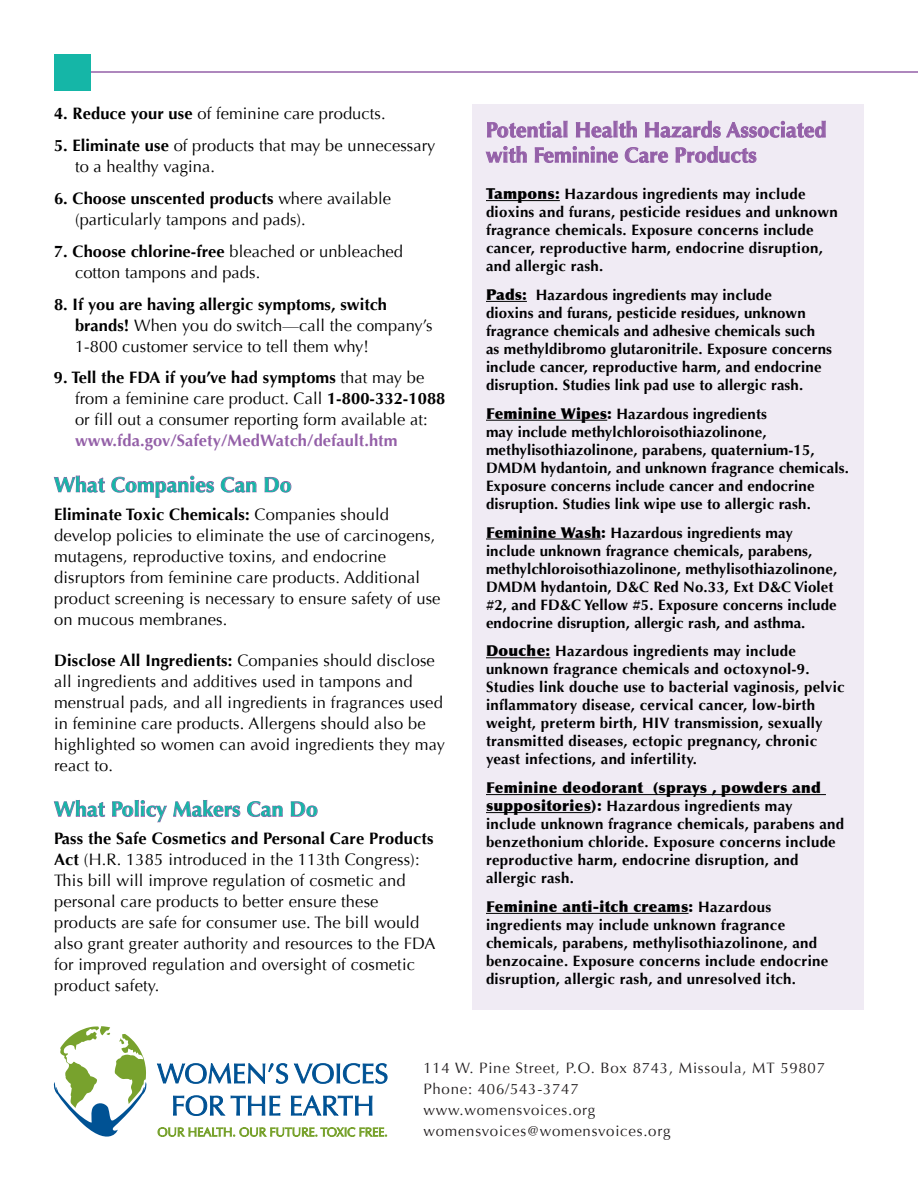
<style>
.page{position:relative;width:918px;height:1188px;background:#fff}
.page>*{position:absolute;margin:0;border:0;box-sizing:border-box;transform-origin:0 0}
.t1{font:700 21px/25.2px "Optima";letter-spacing:.01em;color:#9460a8}
.t2{font:700 21px "Optima";letter-spacing:.01em;color:#15b6a7}
.t3{font:16.5px/21px "Optima";letter-spacing:.01em;color:#000001}
.t4{font:700 16.5px "Optima";letter-spacing:.005em;color:#9460a8}
.t5{font:700 15px/18px "Optima";letter-spacing:.01em;color:#000001}
.t6{font:15px/21px "Optima";letter-spacing:.05em;color:#231f20}
.s1{font-weight:700}
.s2{font-weight:900}
</style>
<div class="page">
<hr style="left:89px;top:71px;width:829px;height:2px;background:#9460a8">
<div style="left:54px;top:54px;width:37px;height:37px;background:#15b6a7"></div>
<svg style="left:157px;top:1063px;width:131px;height:21px"></svg>
<svg style="left:294px;top:1063px;width:93px;height:21px"></svg>
<svg style="left:173px;top:1096px;width:52px;height:20px"></svg>
<svg style="left:231px;top:1096px;width:49px;height:19px"></svg>
<svg style="left:291px;top:1096px;width:81px;height:19px"></svg>
<svg style="left:158px;top:1127px;width:229px;height:10px"></svg>
<svg style="left:54px;top:1026px;width:93px;height:111px"></svg>
<svg style="left:54px;top:475px;width:51px;height:18px"></svg>
<svg style="left:111px;top:475px;width:146px;height:23px"></svg>
<svg style="left:264px;top:477px;width:28px;height:16px"></svg>
<svg style="left:54px;top:800px;width:51px;height:17px"></svg>
<svg style="left:112px;top:800px;width:55px;height:23px"></svg>
<svg style="left:173px;top:800px;width:68px;height:17px"></svg>
<svg style="left:247px;top:801px;width:36px;height:16px"></svg>
<svg style="left:291px;top:801px;width:27px;height:16px"></svg>
<div style="left:472px;top:104px;width:392px;height:906px;background:#f0ebf4"></div>
<hr style="left:486px;top:200px;width:74px;height:1px;background:#000001">
<hr style="left:486px;top:301px;width:41px;height:1px;background:#000001">
<hr style="left:486px;top:420px;width:121px;height:1px;background:#000001">
<hr style="left:486px;top:539px;width:115px;height:1px;background:#000001">
<hr style="left:486px;top:657px;width:64px;height:1px;background:#000001">
<hr style="left:486px;top:794px;width:340px;height:1px;background:#000001">
<hr style="left:486px;top:812px;width:105px;height:1px;background:#000001">
<hr style="left:486px;top:913px;width:203px;height:1px;background:#000001">
<svg style="left:487px;top:120px;width:81px;height:18px"></svg>
<svg style="left:576px;top:120px;width:61px;height:18px"></svg>
<svg style="left:645px;top:120px;width:181px;height:18px"></svg>
<svg style="left:485px;top:146px;width:42px;height:17px"></svg>
<svg style="left:535px;top:146px;width:83px;height:17px"></svg>
<svg style="left:624px;top:147px;width:44px;height:16px"></svg>
<svg style="left:675px;top:146px;width:82px;height:17px"></svg>
<p class="t3" style="left:54px;top:103px;width:333px"><span class="s1">4. Reduce your use</span> of feminine care products.</p>
<p class="t3" style="left:75px;top:135px;width:362px;text-indent:-21px"><span class="s1">5. Eliminate use</span> of products that may be unnecessary to a healthy vagina.</p>
<p class="t3" style="left:75px;top:188px;width:318px;text-indent:-21px"><span class="s1">6. Choose unscented products</span> where available (particularly tampons and pads).</p>
<p class="t3" style="left:75px;top:241px;width:330px;text-indent:-21px"><span class="s1">7. Choose chlorine-free</span> bleached or unbleached cotton tampons and pads.</p>
<p class="t3" style="left:75px;top:294px;width:359px;text-indent:-21px"><span class="s1">8. If you are having allergic symptoms, switch brands!</span> When you do switch—call the company’s<br>1-800 customer service to tell them why!</p>
<p class="t3" style="left:75px;top:367px;width:372px;text-indent:-21px"><span class="s1">9. Tell the FDA if you’ve had symptoms</span> that may be from a feminine care product. Call <span class="s1">1-800-332-1088 </span>or fill out a consumer reporting form available at:</p>
<p class="t4" style="left:75px;top:431px;width:324px">www.fda.gov/Safety/MedWatch/default.htm</p>
<h1 class="t2" style="left:54px;top:472px;width:239px">What Companies Can Do</h1>
<p class="t3" style="left:54px;top:504px;width:388px"><span class="s1">Eliminate Toxic Chemicals:</span> Companies should develop policies to eliminate the use of carcinogens, mutagens, reproductive toxins, and endocrine disruptors from feminine care products. Additional product screening is necessary to ensure safety of use on mucous membranes.</p>
<p class="t3" style="left:54px;top:650px;width:393px"><span class="s1">Disclose All I ngredients:</span> Companies should disclose all ingredients and additives used in tampons and menstrual pads, and all ingredients in fragrances used in feminine care products. Allergens should also be highlighted so women can avoid ingredients they may react to.</p>
<h1 class="t2" style="left:54px;top:797px;width:265px">What Policy Makers Can Do</h1>
<p class="t3" style="left:54px;top:828px;width:383px"><span class="s1">Pass the Safe Cosmetics and Personal Care Products Act</span> (H.R. 1385 introduced in the 113th Congress):<br>This bill will improve regulation of cosmetic and personal care products to better ensure these products are safe for consumer use. The bill would also grant greater authority and resources to the FDA for improved regulation and oversight of cosmetic product safety.</p>
<h1 class="t1" style="left:486px;top:118px;width:342px">Potential H ealth H azards Associated with Feminine Care Products</h1>
<p class="t5" style="left:486px;top:185px;width:353px"><span class="s2">Tampons:</span> Hazardous ingredients may include dioxins and furans, pesticide residues and unknown fragrance chemicals. Exposure concerns include cancer, reproductive harm, endocrine disruption, and allergic rash.</p>
<p class="t5" style="left:486px;top:286px;width:348px"><span class="s2">Pads:</span> Hazardous ingredients may include<br>dioxins and furans, pesticide residues, unknown fragrance chemicals and adhesive chemicals such as methyldibromo glutaronitrile. Exposure concerns include cancer, reproductive harm, and endocrine disruption. Studies link pad use to allergic rash.</p>
<p class="t5" style="left:486px;top:405px;width:365px"><span class="s2">Feminine Wipes:</span> Hazardous ingredients<br>may include methylchloroisothiazolinone, methylisothiazolinone, parabens, quaternium-15, DMDM hydantoin, and unknown fragrance chemicals.<br>Exposure concerns include cancer and endocrine disruption. Studies link wipe use to allergic rash.</p>
<p class="t5" style="left:486px;top:524px;width:353px"><span class="s2">Feminine Wash:</span> Hazardous ingredients may include unknown fragrance chemicals, parabens, methylchloroisothiazolinone, methylisothiazolinone, DMDM hydantoin, D&amp;C Red N o.33, Ext D&amp;C Violet #2, and FD&amp;C Yellow #5. Exposure concerns include endocrine disruption, allergic rash, and asthma.</p>
<p class="t5" style="left:486px;top:642px;width:360px"><span class="s2">Douche:</span> Hazardous ingredients may include unknown fragrance chemicals and octoxynol-9.<br>Studies link douche use to bacterial vaginosis, pelvic inflammatory disease, cervical cancer, low-birth weight, preterm birth, HIV transmission, sexually transmitted diseases, ectopic pregnancy, chronic yeast infections, and infertility.</p>
<p class="t5" style="left:486px;top:779px;width:360px"><span class="s2">Feminine deodorant (sprays , powders and suppositories):</span> Hazardous ingredients may include unknown fragrance chemicals, parabens and benzethonium chloride. Exposure concerns include reproductive harm, endocrine disruption, and allergic rash.</p>
<p class="t5" style="left:486px;top:898px;width:344px"><span class="s2">Feminine anti-itch creams:</span> Hazardous ingredients may include unknown fragrance chemicals, parabens, methylisothiazolinone, and benzocaine. Exposure concerns include endocrine disruption, allergic rash, and unresolved itch.</p>
<p class="t6" style="left:423px;top:1058px;width:403px">114 W. Pine Street, P.O. Box 8743, Missoula, MT 59807<br>Phone: 406/543-3747<br>www.womensvoices.org womensvoices@womensvoices.org</p>
</div>
